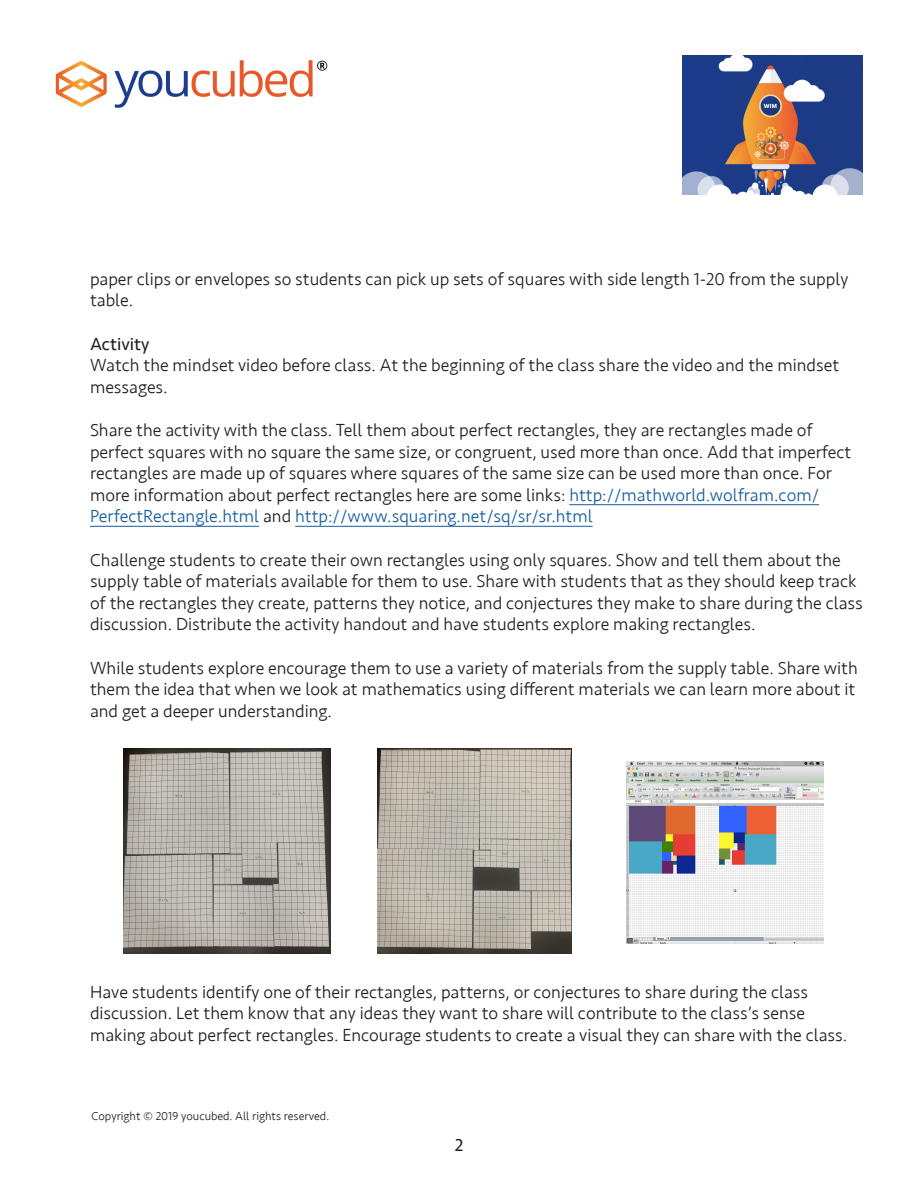
<style>
.page{position:relative;width:918px;height:1188px;background:#fff}
.page>*{position:absolute;margin:0;border:0;box-sizing:border-box;transform-origin:0 0}
.t1{font:300 18px/21.6px "Seravek";color:#231f20}
.t2{font:18px "Seravek";color:#231f20}
.t3{font:300 12px "Seravek";color:#231f20}
.s1{color:#175d9e}
</style>
<div class="page">
<hr style="left:569px;top:504px;width:250px;height:1px;background:#175d9e">
<hr style="left:90px;top:526px;width:169px;height:1px;background:#175d9e">
<hr style="left:295px;top:526px;width:298px;height:1px;background:#175d9e">
<img style="left:683px;top:56px;width:179px;height:139px">
<img style="left:55px;top:60px;width:273px;height:48px">
<img style="left:124px;top:748px;width:206px;height:205px">
<img style="left:378px;top:748px;width:194px;height:205px">
<img style="left:626px;top:761px;width:198px;height:183px">
<p class="t1" style="left:90px;top:268px;width:760px">paper clips or envelopes so students can pick up sets of squares with side length 1-20 from the supply table.</p>
<p class="t2" style="left:90px;top:330px;width:61px">Activity</p>
<p class="t1" style="left:90px;top:355px;width:751px">Watch the mindset video before class. At the beginning of the class share the video and the mindset messages.</p>
<p class="t1" style="left:90px;top:420px;width:763px">Share the activity with the class. Tell them about perfect rectangles, they are rectangles made of perfect squares with no square the same size, or congruent, used more than once. Add that imperfect rectangles are made up of squares where squares of the same size can be used more than once. For more information about perfect rectangles here are some links: <span class="s1">http://mathworld.wolfram.com/ PerfectRectangle.html</span> and <span class="s1">http://www.squaring.net/sq/sr/sr.html</span></p>
<p class="t1" style="left:90px;top:549px;width:774px">Challenge students to create their own rectangles using only squares. Show and tell them about the supply table of materials available for them to use. Share with students that as they should keep track of the rectangles they create, patterns they notice, and conjectures they make to share during the class discussion. Distribute the activity handout and have students explore making rectangles.</p>
<p class="t1" style="left:90px;top:657px;width:769px">While students explore encourage them to use a variety of materials from the supply table. Share with them the idea that when we look at mathematics using different materials we can learn more about it and get a deeper understanding.</p>
<p class="t1" style="left:90px;top:981px;width:759px">Have students identify one of their rectangles, patterns, or conjectures to share during the class discussion. Let them know that any ideas they want to share will contribute to the class’s sense making about perfect rectangles. Encourage students to create a visual they can share with the class.</p>
<p class="t3" style="left:92px;top:1109px;width:239px">Copyright © 2019 youcubed. All rights reserved.</p>
<p class="t2" style="left:455px;top:1131px;width:10px">2</p>
</div>
